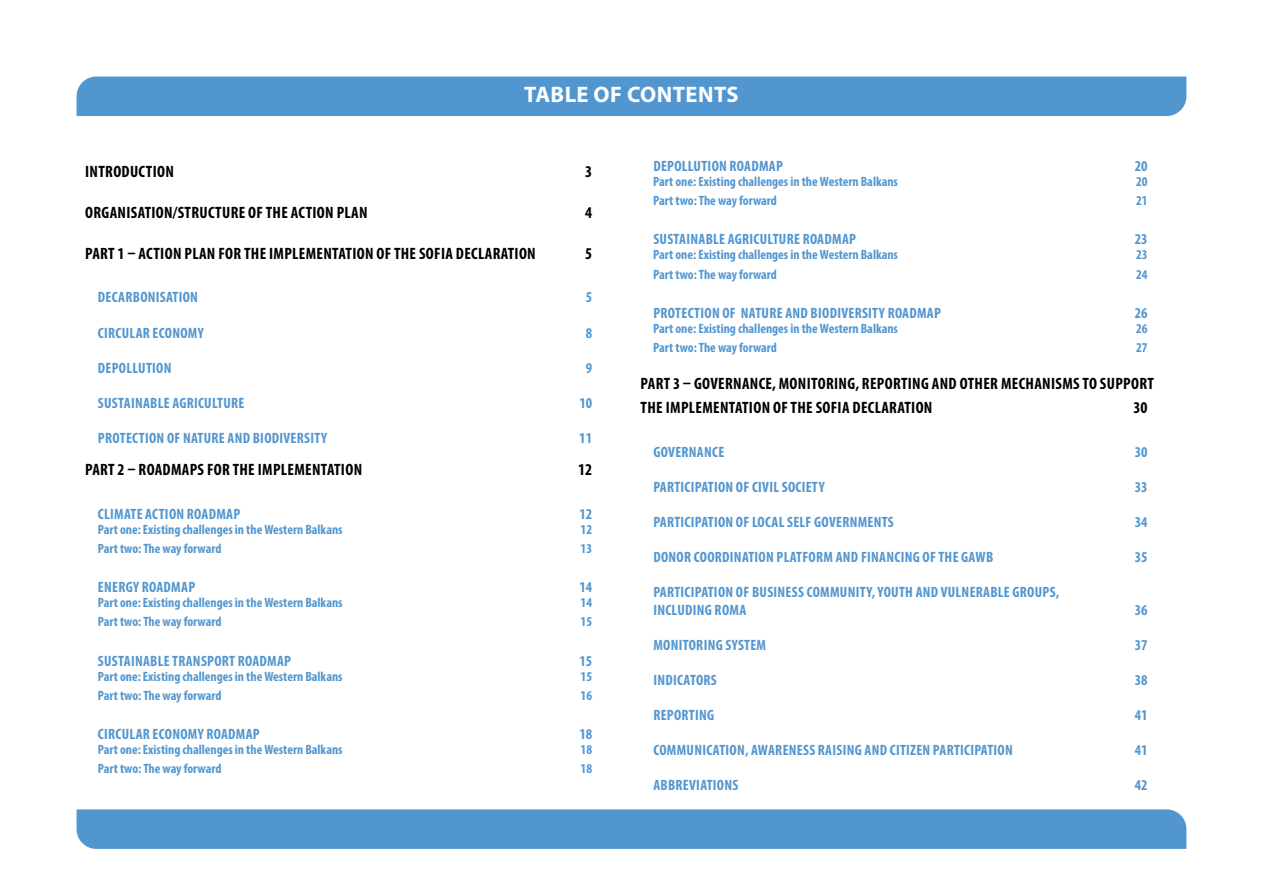
<style>
.page{position:relative;width:1263px;height:893px;background:#fff}
.page>*{position:absolute;margin:0;border:0;box-sizing:border-box;transform-origin:0 0}
.t1{font:700 22.5px "Myriad Pro";letter-spacing:.02em;color:#fff}
.t2{font:700 condensed 16.5px/24px "Myriad Pro";letter-spacing:.02em;color:#000}
.t3{font:700 condensed 15px/18px "Myriad Pro";letter-spacing:.02em;color:#5296d0}
.t4{font:700 condensed 13.5px "Myriad Pro";color:#5296d0}
</style>
<div class="page">
<div style="left:77px;top:77px;width:1109px;height:39px;background:#5296d0"></div>
<div style="left:77px;top:809px;width:1109px;height:40px;background:#5296d0"></div>
<h1 class="t1" style="left:524px;top:80px;width:216px">TABLE OF CONTENTS</h1>
<p class="t2" style="left:85px;top:159px;width:90px">INTRODUCTION</p>
<p class="t2" style="left:585px;top:159px;width:9px">3</p>
<p class="t2" style="left:85px;top:200px;width:284px">ORGANISATION/STRUCTURE OF THE ACTION PLAN</p>
<p class="t2" style="left:585px;top:200px;width:9px">4</p>
<p class="t2" style="left:85px;top:241px;width:452px">PART 1 – ACTION PLAN FOR THE IMPLEMENTATION OF THE SOFIA DECLARATION</p>
<p class="t2" style="left:585px;top:241px;width:9px">5</p>
<p class="t3" style="left:98px;top:288px;width:102px">DECARBONISATION</p>
<p class="t3" style="left:586px;top:288px;width:8px">5</p>
<p class="t3" style="left:98px;top:323px;width:107px">CIRCULAR ECONOMY</p>
<p class="t3" style="left:586px;top:323px;width:8px">8</p>
<p class="t3" style="left:98px;top:358px;width:75px">DEPOLLUTION</p>
<p class="t3" style="left:586px;top:358px;width:8px">9</p>
<p class="t3" style="left:98px;top:393px;width:148px">SUSTAINABLE AGRICULTURE</p>
<p class="t3" style="left:579px;top:393px;width:14px">10</p>
<p class="t3" style="left:98px;top:428px;width:231px">PROTECTION OF NATURE AND BIODIVERSITY</p>
<p class="t3" style="left:579px;top:428px;width:14px">11</p>
<p class="t2" style="left:85px;top:457px;width:278px">PART 2 – ROADMAPS FOR THE IMPLEMENTATION</p>
<p class="t2" style="left:578px;top:457px;width:16px">12</p>
<p class="t3" style="left:98px;top:504px;width:144px">CLIMATE ACTION ROADMAP</p>
<p class="t3" style="left:579px;top:504px;width:14px">12</p>
<p class="t4" style="left:98px;top:521px;width:246px">Part one: Existing challenges in the Western Balkans</p>
<p class="t4" style="left:581px;top:521px;width:13px">12</p>
<p class="t4" style="left:98px;top:540px;width:125px">Part two: The way forward</p>
<p class="t4" style="left:581px;top:540px;width:13px">13</p>
<p class="t3" style="left:98px;top:578px;width:99px">ENERGY ROADMAP</p>
<p class="t3" style="left:579px;top:578px;width:14px">14</p>
<p class="t4" style="left:98px;top:594px;width:246px">Part one: Existing challenges in the Western Balkans</p>
<p class="t4" style="left:581px;top:594px;width:13px">14</p>
<p class="t4" style="left:98px;top:613px;width:125px">Part two: The way forward</p>
<p class="t4" style="left:581px;top:613px;width:13px">15</p>
<p class="t3" style="left:98px;top:651px;width:195px">SUSTAINABLE TRANSPORT ROADMAP</p>
<p class="t3" style="left:579px;top:651px;width:14px">15</p>
<p class="t4" style="left:98px;top:668px;width:246px">Part one: Existing challenges in the Western Balkans</p>
<p class="t4" style="left:581px;top:668px;width:13px">15</p>
<p class="t4" style="left:98px;top:687px;width:125px">Part two: The way forward</p>
<p class="t4" style="left:581px;top:687px;width:13px">16</p>
<p class="t3" style="left:98px;top:725px;width:163px">CIRCULAR ECONOMY ROADMAP</p>
<p class="t3" style="left:579px;top:725px;width:14px">18</p>
<p class="t4" style="left:98px;top:741px;width:246px">Part one: Existing challenges in the Western Balkans</p>
<p class="t4" style="left:581px;top:741px;width:13px">18</p>
<p class="t4" style="left:98px;top:760px;width:125px">Part two: The way forward</p>
<p class="t4" style="left:581px;top:760px;width:13px">18</p>
<p class="t3" style="left:653px;top:157px;width:131px">DEPOLLUTION ROADMAP</p>
<p class="t3" style="left:1135px;top:157px;width:14px">20</p>
<p class="t4" style="left:653px;top:173px;width:246px">Part one: Existing challenges in the Western Balkans</p>
<p class="t4" style="left:1136px;top:173px;width:13px">20</p>
<p class="t4" style="left:653px;top:192px;width:125px">Part two: The way forward</p>
<p class="t4" style="left:1136px;top:192px;width:13px">21</p>
<p class="t3" style="left:653px;top:230px;width:204px">SUSTAINABLE AGRICULTURE ROADMAP</p>
<p class="t3" style="left:1135px;top:230px;width:14px">23</p>
<p class="t4" style="left:653px;top:247px;width:246px">Part one: Existing challenges in the Western Balkans</p>
<p class="t4" style="left:1136px;top:247px;width:13px">23</p>
<p class="t4" style="left:653px;top:266px;width:125px">Part two: The way forward</p>
<p class="t4" style="left:1136px;top:266px;width:13px">24</p>
<p class="t3" style="left:653px;top:304px;width:289px">PROTECTION OF NATURE AND BIODIVERSITY ROADMAP</p>
<p class="t3" style="left:1135px;top:304px;width:14px">26</p>
<p class="t4" style="left:653px;top:320px;width:246px">Part one: Existing challenges in the Western Balkans</p>
<p class="t4" style="left:1136px;top:320px;width:13px">26</p>
<p class="t4" style="left:653px;top:339px;width:125px">Part two: The way forward</p>
<p class="t4" style="left:1136px;top:339px;width:13px">27</p>
<p class="t2" style="left:641px;top:371px;width:515px">PART 3 – GOVERNANCE, MONITORING, REPORTING AND OTHER MECHANISMS TO SUPPORT<br>THE IMPLEMENTATION OF THE SOFIA DECLARATION</p>
<p class="t2" style="left:1133px;top:395px;width:16px">30</p>
<p class="t3" style="left:653px;top:442px;width:72px">GOVERNANCE</p>
<p class="t3" style="left:1135px;top:442px;width:14px">30</p>
<p class="t3" style="left:653px;top:477px;width:173px">PARTICIPATION OF CIVIL SOCIETY</p>
<p class="t3" style="left:1135px;top:477px;width:14px">33</p>
<p class="t3" style="left:653px;top:512px;width:242px">PARTICIPATION OF LOCAL SELF GOVERNMENTS</p>
<p class="t3" style="left:1135px;top:512px;width:14px">34</p>
<p class="t3" style="left:653px;top:547px;width:341px">DONOR COORDINATION PLATFORM AND FINANCING OF THE GAWB</p>
<p class="t3" style="left:1135px;top:547px;width:14px">35</p>
<p class="t3" style="left:653px;top:582px;width:407px">PARTICIPATION OF BUSINESS COMMUNITY, YOUTH AND VULNERABLE GROUPS,<br>INCLUDING ROMA</p>
<p class="t3" style="left:1135px;top:600px;width:14px">36</p>
<p class="t3" style="left:653px;top:635px;width:114px">MONITORING SYSTEM</p>
<p class="t3" style="left:1135px;top:635px;width:14px">37</p>
<p class="t3" style="left:653px;top:670px;width:65px">INDICATORS</p>
<p class="t3" style="left:1135px;top:670px;width:14px">38</p>
<p class="t3" style="left:653px;top:705px;width:62px">REPORTING</p>
<p class="t3" style="left:1135px;top:705px;width:14px">41</p>
<p class="t3" style="left:653px;top:740px;width:361px">COMMUNICATION, AWARENESS RAISING AND CITIZEN PARTICIPATION</p>
<p class="t3" style="left:1135px;top:740px;width:14px">41</p>
<p class="t3" style="left:653px;top:775px;width:87px">ABBREVIATIONS</p>
<p class="t3" style="left:1135px;top:775px;width:14px">42</p>
</div>
